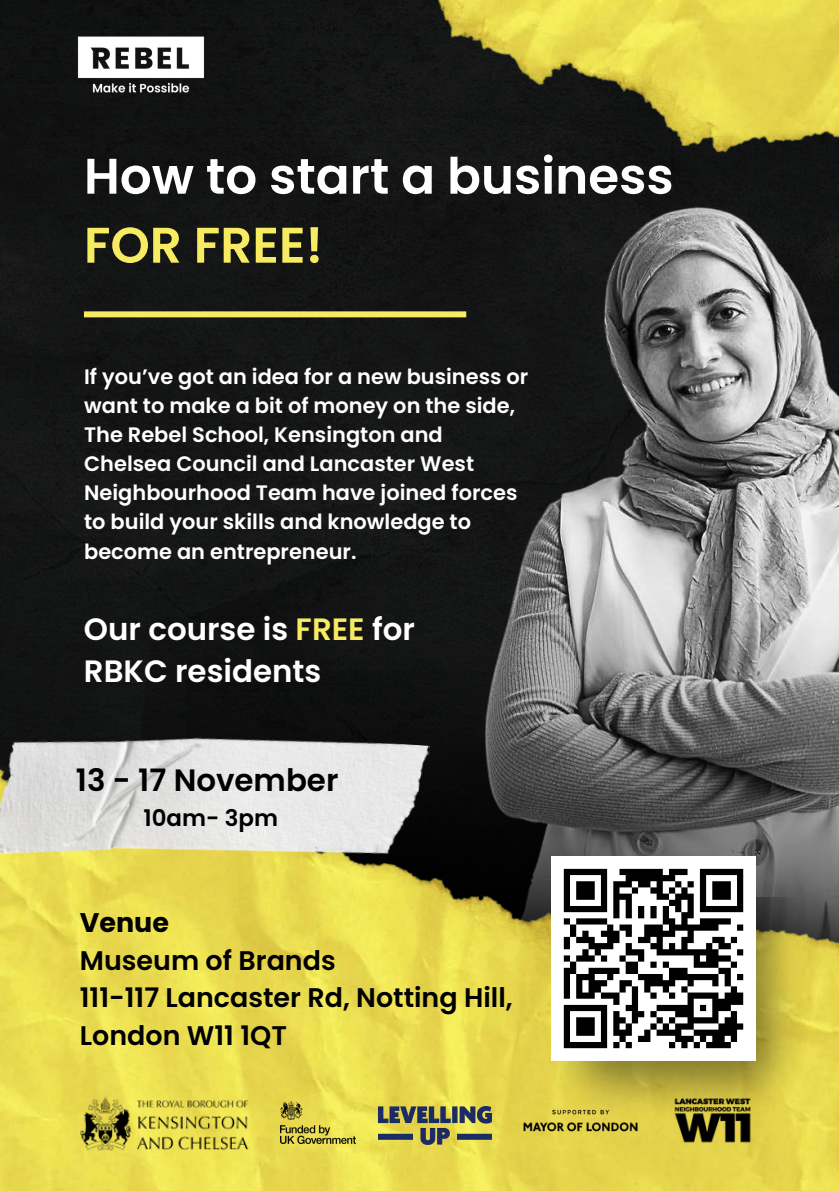
<style>
.page{position:relative;width:839px;height:1191px;background:#fff}
.page>*{position:absolute;margin:0;border:0;box-sizing:border-box;transform-origin:0 0}
.t1{font:600 50px/69px "Poppins";color:#fff}
.t2{font:600 30.8px/42px "Poppins";color:#fff}
.t3{font:600 30.8px "Poppins";color:#000}
.t4{font:600 27px/37.6px "Poppins";color:#000}
.t5{font:700 27px "Poppins";color:#000}
.t6{font:600 22.8px "Poppins";color:#000}
.t7{font:600 21px/29.2px "Poppins";color:#fff}
.s1{color:#f6eb61}
</style>
<div class="page">
<div style="left:0;top:0;width:308px;height:690px;background:#121313"></div>
<div style="left:44px;top:139px;width:794px;height:551px;background:#141515"></div>
<img style="left:121px;top:427px;width:717px;height:263px">
<img style="left:0;top:690px;width:838px;height:501px">
<img style="left:308px;top:0;width:530px;height:421px">
<img style="left:77px;top:1096px;width:180px;height:62px">
<img style="left:71px;top:26px;width:140px;height:78px">
<img style="left:280px;top:1102px;width:75px;height:42px">
<img style="left:378px;top:1107px;width:113px;height:37px">
<img style="left:514px;top:1083px;width:131px;height:75px">
<img style="left:669px;top:1123px;width:86px;height:23px">
<img style="left:0;top:715px;width:430px;height:169px">
<img style="left:540px;top:898px;width:271px;height:225px">
<div style="left:551px;top:857px;width:204px;height:204px;background:#fff"></div>
<svg style="left:563px;top:868px;width:181px;height:181px"></svg>
<div style="left:84px;top:311px;width:382px;height:6px;background:#f6eb61"></div>
<p class="t1" style="left:84px;top:142px;width:591px">How to start a business<br><span class="s1">FOR FREE!</span></p>
<p class="t7" style="left:84px;top:362px;width:445px">If you’ve got an idea for a new business or want to make a bit of money on the side, The Rebel School, Kensington and Chelsea Council and Lancaster West Neighbourhood Team have joined forces to build your skills and knowledge to become an entrepreneur.</p>
<p class="t2" style="left:84px;top:609px;width:332px">Our course is <span class="s1">FREE</span> for<br>RBKC residents</p>
<p class="t3" style="left:76px;top:759px;width:264px">13 - 17 November</p>
<p class="t6" style="left:143px;top:802px;width:136px">10am- 3pm</p>
<p class="t5" style="left:80px;top:904px;width:91px">Venue</p>
<p class="t4" style="left:80px;top:942px;width:257px">Museum of Brands</p>
<p class="t4" style="left:80px;top:979px;width:434px">111-117 Lancaster Rd, Notting Hill,<br>London W11 1QT</p>
</div>
